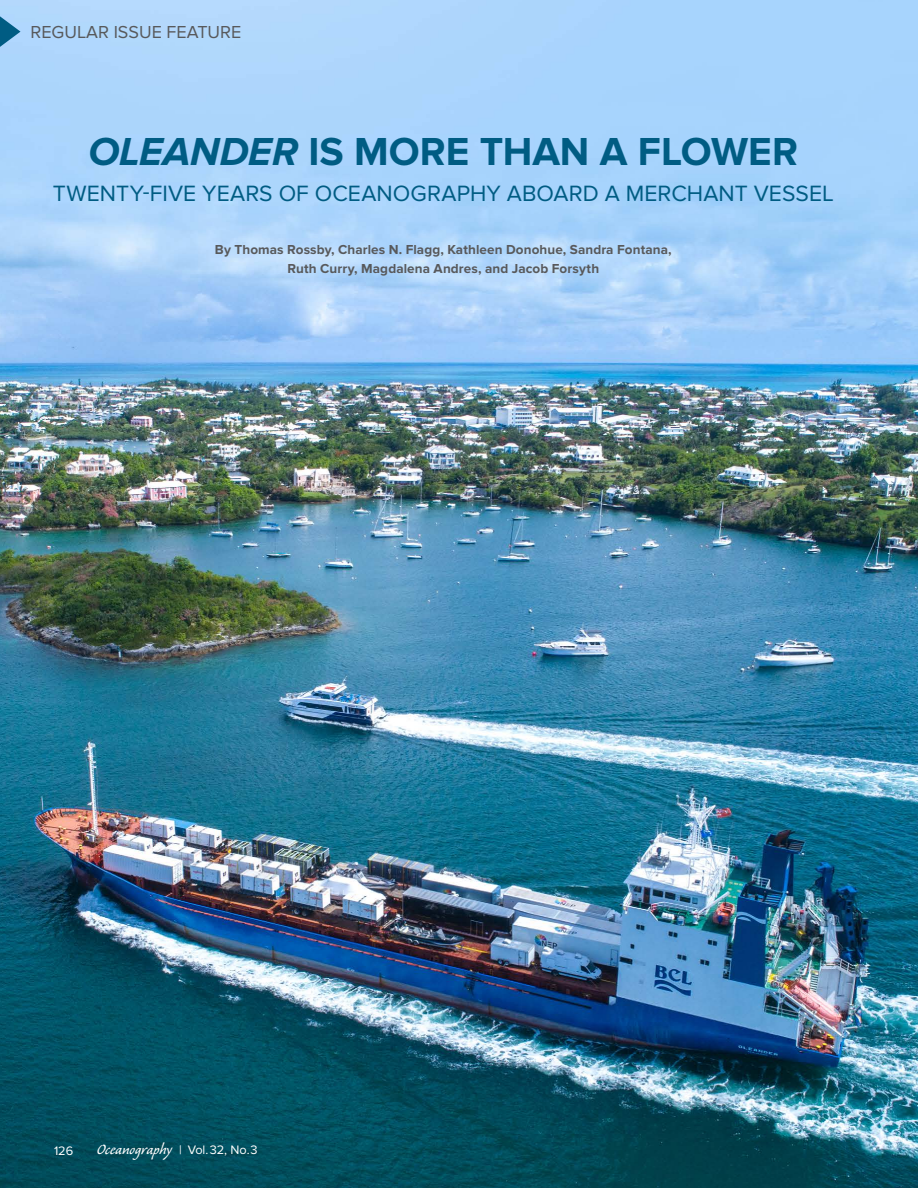
<style>
.page{position:relative;width:918px;height:1188px;background:#fff}
.page>*{position:absolute;margin:0;border:0;box-sizing:border-box;transform-origin:0 0}
.t1{font:700 40.5px "Proxima Nova";color:#005c83}
.t2{font:22.95px "Proxima Nova";letter-spacing:.005em;color:#005c83}
.t3{font:18px "Proxima Nova";color:#58595b}
.t4{font:700 13.5px/19.5px "Proxima Nova";letter-spacing:.01em;color:#58595b;text-align:center}
.t5{font:12.75px "Proxima Nova";color:#fff}
.s1{font-style:italic}
.s2{font-family:"Caliban Std";font-size:18.75px}
</style>
<div class="page">
<img style="left:0;top:0;width:918px;height:1188px">
<svg style="left:0;top:16px;width:21px;height:31px"></svg>
<h3 class="t3" style="left:30px;top:21px;width:212px">REGULAR ISSUE FEATURE</h3>
<h1 class="t1" style="left:88px;top:128px;width:711px"><span class="s1">OLEANDER</span> IS MORE THAN A FLOWER</h1>
<h2 class="t2" style="left:53px;top:180px;width:783px">TWENTY-FIVE YEARS OF OCEANOGRAPHY ABOARD A MERCHANT VESSEL</h2>
<p class="t4" style="left:215px;top:240px;width:458px">By Thomas Rossby, Charles N. Flagg, Kathleen Donohue, Sandra Fontana,<br>Ruth Curry, Magdalena Andres, and Jacob Forsyth</p>
<p class="t5" style="left:54px;top:1142px;width:205px">126 <span class="s2">Oceanography</span> | Vol.32, No.3</p>
</div>
